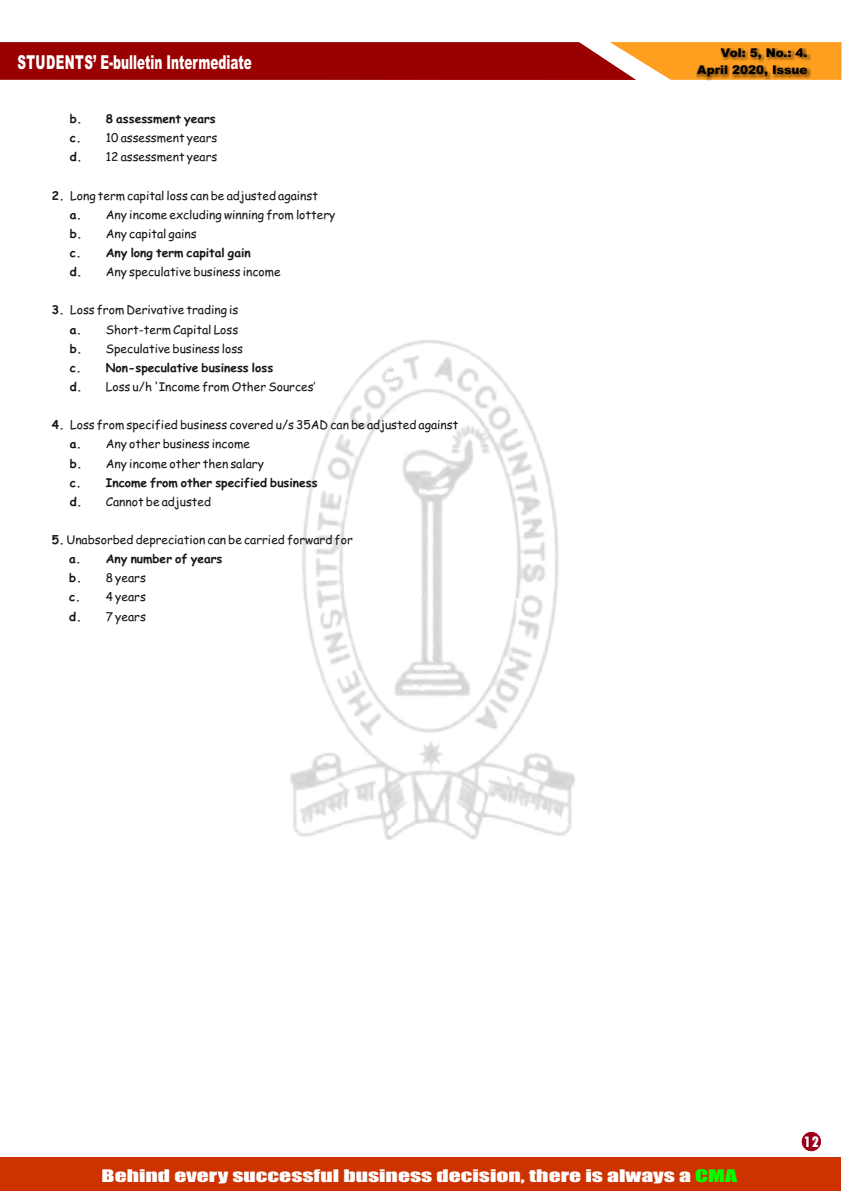
<style>
.page{position:relative;width:842px;height:1191px;background:#fff}
.page>*{position:absolute;margin:0;border:0;box-sizing:border-box;transform-origin:0 0}
.t1{font:900 19.2px "Arial";color:#fff;scale:.63 1}
.t2{font:16px "Impact";color:#fff;scale:1.48 1}
.t3{font:800 condensed 16px "Tw Cen";color:#fff}
.t4{font:12px/19.1px "Comic Sans MS";color:#151616}
.t5{font:900 12px/16.9px "Arial";color:#000;text-align:right}
.s1{font-weight:700}
.s2{color:#0f0}
</style>
<div class="page">
<svg style="left:0;top:42px;width:841px;height:38px;background:#ac2311"></svg>
<div style="left:0;top:1157px;width:841px;height:34px;background:#c30"></div>
<img style="left:290px;top:340px;width:285px;height:500px">
<div style="left:802px;top:1132px;width:19px;height:19px;background:#99001a;border-radius:50%"></div>
<div style="left:696px;top:49px;width:114px;height:32px;background:#000;opacity:.49"></div>
<h1 class="t1" style="left:17px;top:56px;width:373px">STUDENTS’ E-bulletin Intermediate</h1>
<p class="t4" style="left:70px;top:110px;width:149px"><span class="s1">b. 8 assessment years c.</span> 10 assessment years <span class="s1">d.</span> 12 assessment years</p>
<p class="t4" style="left:70px;top:187px;width:267px;text-indent:-18px"><span class="s1">2.</span> Long term capital loss can be adjusted against<br><span class="s1">a.</span> Any income excluding winning from lottery <span class="s1">b.</span> Any capital gains<br><span class="s1">c. Any long term capital gain<br>d.</span> Any speculative business income</p>
<p class="t4" style="left:70px;top:302px;width:247px;text-indent:-18px"><span class="s1">3.</span> Loss from Derivative trading is<br><span class="s1">a.</span> Short-term Capital Loss<br><span class="s1">b.</span> Speculative business loss<br><span class="s1">c. Non-speculative business loss<br>d.</span> Loss u/h 'Income from Other Sources‛</p>
<p class="t4" style="left:70px;top:416px;width:390px;text-indent:-18px"><span class="s1">4.</span> Loss from specified business covered u/s 35AD can be adjusted against <span class="s1">a.</span> Any other business income<br><span class="s1">b.</span> Any income other then salary<br><span class="s1">c. Income from other specified business<br>d.</span> Cannot be adjusted</p>
<p class="t4" style="left:69px;top:531px;width:285px;text-indent:-17px"><span class="s1">5.</span> Unabsorbed depreciation can be carried forward for <span class="s1">a. Any number of years<br>b.</span> 8 years<br><span class="s1">c.</span> 4 years<br><span class="s1">d.</span> 7 years</p>
<p class="t5" style="left:697px;top:46px;width:112px">Vol: 5, No.: 4.<br>April 2020, Issue</p>
<h2 class="t3" style="left:802px;top:1129px;width:17px">33i</h2>
<h2 class="t3" style="left:803px;top:1136px;width:18px">1233</h2>
<h2 class="t2" style="left:102px;top:1169px;width:431px">Behind every successful business decision, there is always a <span class="s2">CMA</span></h2>
</div>
